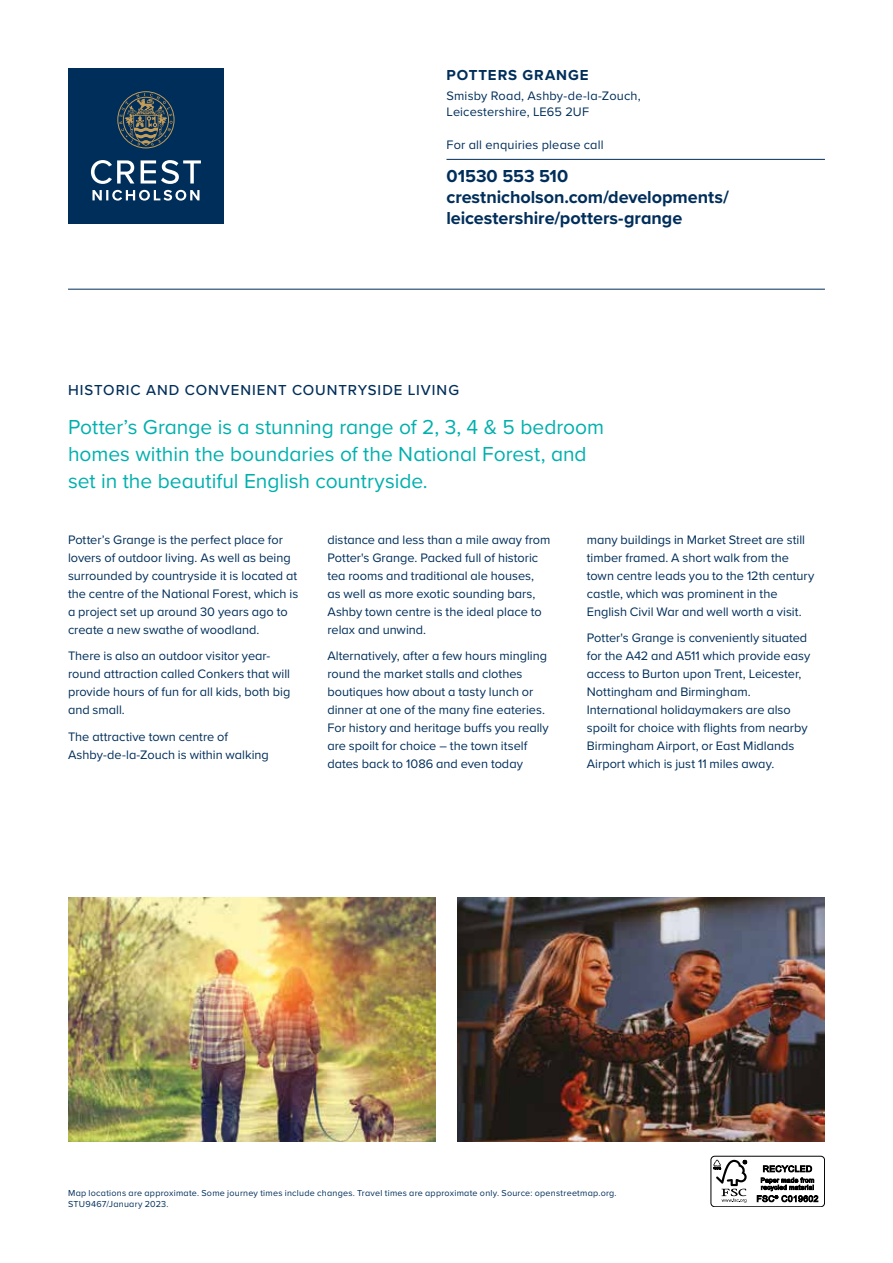
<style>
.page{position:relative;width:893px;height:1263px;background:#fff}
.page>*{position:absolute;margin:0;border:0;box-sizing:border-box;transform-origin:0 0}
.t1{font:21px/27px "Proxima Nova";color:#00b0ad}
.t2{font:700 18px/21px "Proxima Nova";letter-spacing:-.005em;color:#002e5a}
.t3{font:500 15px "Proxima Nova";letter-spacing:.065em;color:#002e5a}
.t4{font:700 15px "Proxima Nova";letter-spacing:.06em;color:#002e5a}
.t5{font:12.75px/18px "Proxima Nova";color:#002e5a}
.t6{font:9px/10.5px "Proxima Nova";letter-spacing:.025em;color:#002e5a}
</style>
<div class="page">
<div style="left:68px;top:68px;width:156px;height:156px;background:#002e5a"></div>
<svg style="left:92px;top:190px;width:107px;height:11px"></svg>
<svg style="left:91px;top:160px;width:110px;height:24px"></svg>
<svg style="left:117px;top:91px;width:58px;height:57px"></svg>
<hr style="left:68px;top:289px;width:757px;height:1px;background:#002e5a">
<img style="left:457px;top:898px;width:368px;height:243px">
<img style="left:68px;top:898px;width:368px;height:243px">
<hr style="left:446px;top:159px;width:379px;height:1px;background:#002e5a">
<div style="left:710px;top:1156px;width:115px;height:51px;border:1px solid #000;border-radius:4px"></div>
<svg style="left:713px;top:1160px;width:34px;height:43px"></svg>
<svg style="left:757px;top:1165px;width:61px;height:37px"></svg>
<p class="t4" style="left:446px;top:64px;width:144px">POTTERS GRANGE</p>
<p class="t5" style="left:446px;top:87px;width:196px;line-height:15.8px">Smisby Road, Ashby-de-la-Zouch,<br>Leicestershire, LE65 2UF</p>
<p class="t5" style="left:446px;top:135px;width:159px">For all enquiries please call</p>
<p class="t2" style="left:446px;top:165px;width:284px">01530 553 510 crestnicholson.com/developments/ leicestershire/potters-grange</p>
<p class="t3" style="left:68px;top:378px;width:392px">HISTORIC AND CONVENIENT COUNTRYSIDE LIVING</p>
<p class="t1" style="left:68px;top:413px;width:537px">Potter’s Grange is a stunning range of 2, 3, 4 &amp; 5 bedroom homes within the boundaries of the National Forest, and set in the beautiful English countryside.</p>
<p class="t5" style="left:68px;top:530px;width:232px">Potter’s Grange is the perfect place for lovers of outdoor living. As well as being surrounded by countryside it is located at the centre of the National Forest, which is a project set up around 30 years ago to create a new swathe of woodland.</p>
<p class="t5" style="left:68px;top:646px;width:224px">There is also an outdoor visitor year&shy;round attraction called Conkers that will provide hours of fun for all kids, both big and small.</p>
<p class="t5" style="left:68px;top:727px;width:202px">The attractive town centre of<br>Ashby-de-la-Zouch is within walking</p>
<p class="t5" style="left:327px;top:530px;width:225px">distance and less than a mile away from Potter's Grange. Packed full of historic tea rooms and traditional ale houses, as well as more exotic sounding bars, Ashby town centre is the ideal place to relax and unwind.</p>
<p class="t5" style="left:327px;top:646px;width:223px">Alternatively, after a few hours mingling round the market stalls and clothes boutiques how about a tasty lunch or dinner at one of the many fine eateries.<br>For history and heritage buffs you really are spoilt for choice – the town itself dates back to 1086 and even today</p>
<p class="t5" style="left:587px;top:530px;width:229px">many buildings in Market Street are still timber framed. A short walk from the town centre leads you to the 12th century castle, which was prominent in the English Civil War and well worth a visit.</p>
<p class="t5" style="left:587px;top:628px;width:225px">Potter's Grange is conveniently situated for the A42 and A511 which provide easy access to Burton upon Trent, Leicester, Nottingham and Birmingham.<br>International holidaymakers are also spoilt for choice with flights from nearby Birmingham Airport, or East Midlands Airport which is just 11 miles away.</p>
<p class="t6" style="left:68px;top:1188px;width:550px">Map locations are approximate. Some journey times include changes. Travel times are approximate only. Source: openstreetmap.org.<br>STU9467/January 2023.</p>
</div>
